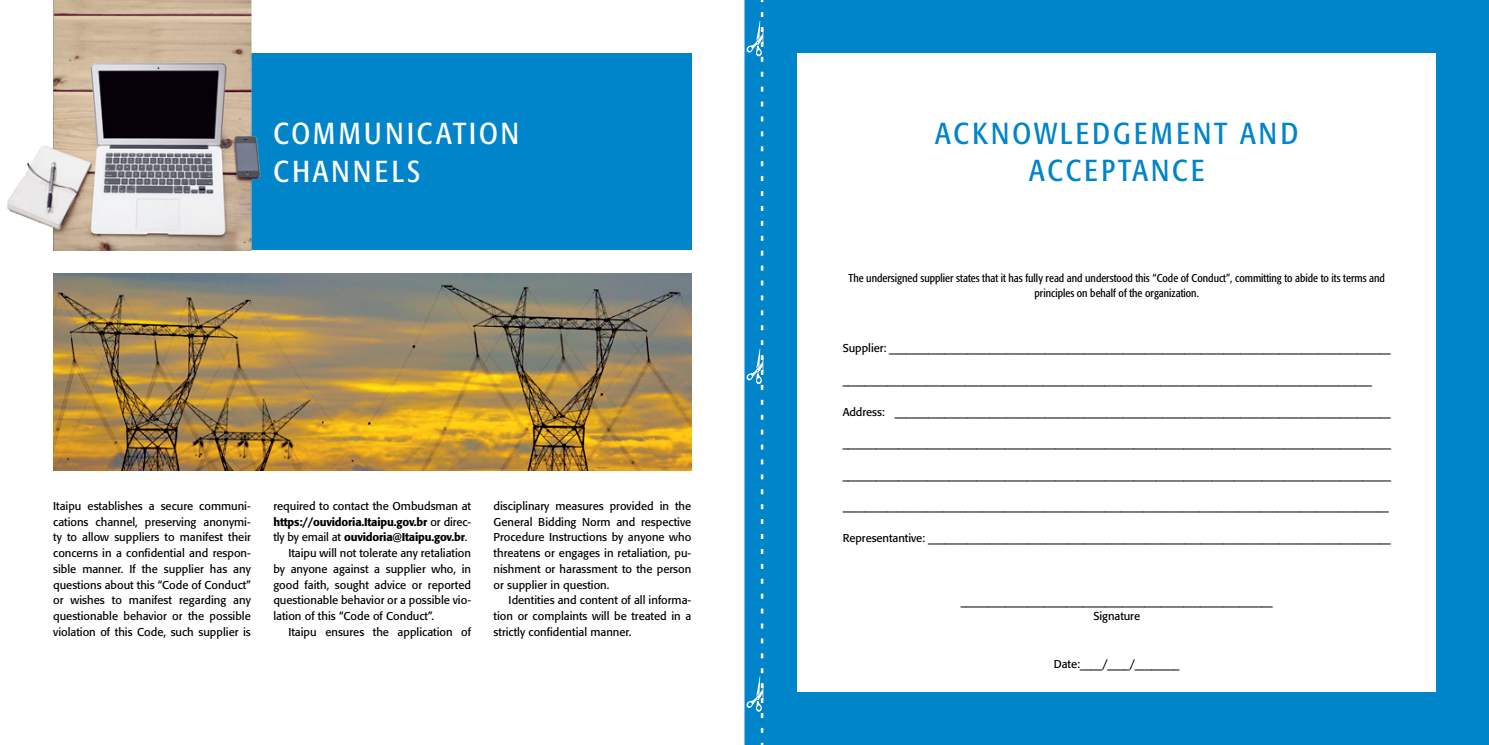
<style>
.page{position:relative;width:1489px;height:745px;background:#fff}
.page>*{position:absolute;margin:0;border:0;box-sizing:border-box;transform-origin:0 0}
.t1{font:condensed 30px/37.5px "Formata";letter-spacing:.1em;color:#0084ca;text-align:center}
.t2{font:condensed 30px/37.5px "Formata";letter-spacing:.1em;color:#fff}
.t3{font:11.25px/15.8px "Formata";color:#000;text-align:justify}
.t4{font:condensed 11.25px/15.8px "Formata";color:#000;text-align:center}
.t5{font:500 11.25px "Formata";letter-spacing:-.015em;color:#000}
.s1{font-weight:400}
</style>
<div class="page">
<div style="left:744px;top:0;width:744px;height:744px;background:#0084ca"></div>
<div style="left:797px;top:53px;width:638px;height:638px;background:#fff"></div>
<svg style="left:746px;top:0;width:17px;height:744px;background:#128ccd"></svg>
<div style="left:251px;top:53px;width:440px;height:197px;background:#0084ca"></div>
<img style="left:7px;top:0;width:254px;height:250px">
<img style="left:53px;top:273px;width:638px;height:197px">
<h1 class="t2" style="left:273px;top:115px;width:247px">COMMUNICATION<br>CHANNELS</h1>
<p class="t3" style="left:53px;top:498px;width:199px">Itaipu establishes a secure communi&shy;cations channel, preserving anonymi&shy;ty to allow suppliers to manifest their concerns in a confidential and respon&shy;sible manner. If the supplier has any questions about this “Code of Conduct” or wishes to manifest regarding any questionable behavior or the possible violation of this Code, such supplier is</p>
<p class="t3" style="left:273px;top:498px;width:199px">required to contact the Ombudsman at</p>
<p class="t5" style="left:273px;top:514px;width:199px">https://ouvidoria.Itaipu.gov.br <span class="s1">or direc-</span></p>
<p class="t5" style="left:273px;top:530px;width:195px"><span class="s1">tly by email at</span> ouvidoria@Itaipu.gov.br<span class="s1">.</span></p>
<p class="t3" style="left:288px;top:545px;width:184px">Itaipu will not tolerate any retaliation</p>
<p class="t3" style="left:273px;top:560px;width:199px">by anyone against a supplier who, in</p>
<p class="t3" style="left:273px;top:576px;width:199px">good faith, sought advice or reported</p>
<p class="t3" style="left:273px;top:592px;width:199px">questionable behavior or a possible vio-</p>
<p class="t3" style="left:273px;top:608px;width:162px">lation of this “Code of Conduct”.</p>
<p class="t3" style="left:288px;top:623px;width:184px">Itaipu ensures the application of</p>
<p class="t3" style="left:493px;top:497px;width:199px">disciplinary measures provided in the General Bidding Norm and respective Procedure Instructions by anyone who threatens or engages in retaliation, pu&shy;nishment or harassment to the person or supplier in question.</p>
<p class="t3" style="left:493px;top:592px;width:199px;text-indent:15px">Identities and content of all informa&shy;tion or complaints will be treated in a strictly confidential manner.</p>
<h1 class="t1" style="left:935px;top:114px;width:364px">ACKNOWLEDGEMENT AND<br>ACCEPTANCE</h1>
<p class="t4" style="left:848px;top:270px;width:538px">The undersigned supplier states that it has fully read and understood this “Code of Conduct”, committing to abide to its terms and principles on behalf of the organization.</p>
<p class="t3" style="left:842px;top:340px;width:549px">Supplier: __________________________________________________________________________________________</p>
<p class="t3" style="left:842px;top:372px;width:531px">_______________________________________________________________________________________________</p>
<p class="t3" style="left:842px;top:403px;width:549px">Address: _________________________________________________________________________________________</p>
<p class="t3" style="left:842px;top:435px;width:549px">__________________________________________________________________________________________________</p>
<p class="t3" style="left:842px;top:466px;width:549px">__________________________________________________________________________________________________</p>
<p class="t3" style="left:842px;top:498px;width:547px">__________________________________________________________________________________________________</p>
<p class="t3" style="left:842px;top:529px;width:549px">Representantive: ___________________________________________________________________________________</p>
<p class="t3" style="left:960px;top:592px;width:313px;text-align:center">________________________________________________________<br>Signature</p>
<p class="t3" style="left:1053px;top:655px;width:127px">Date:____/____/________</p>
</div>
